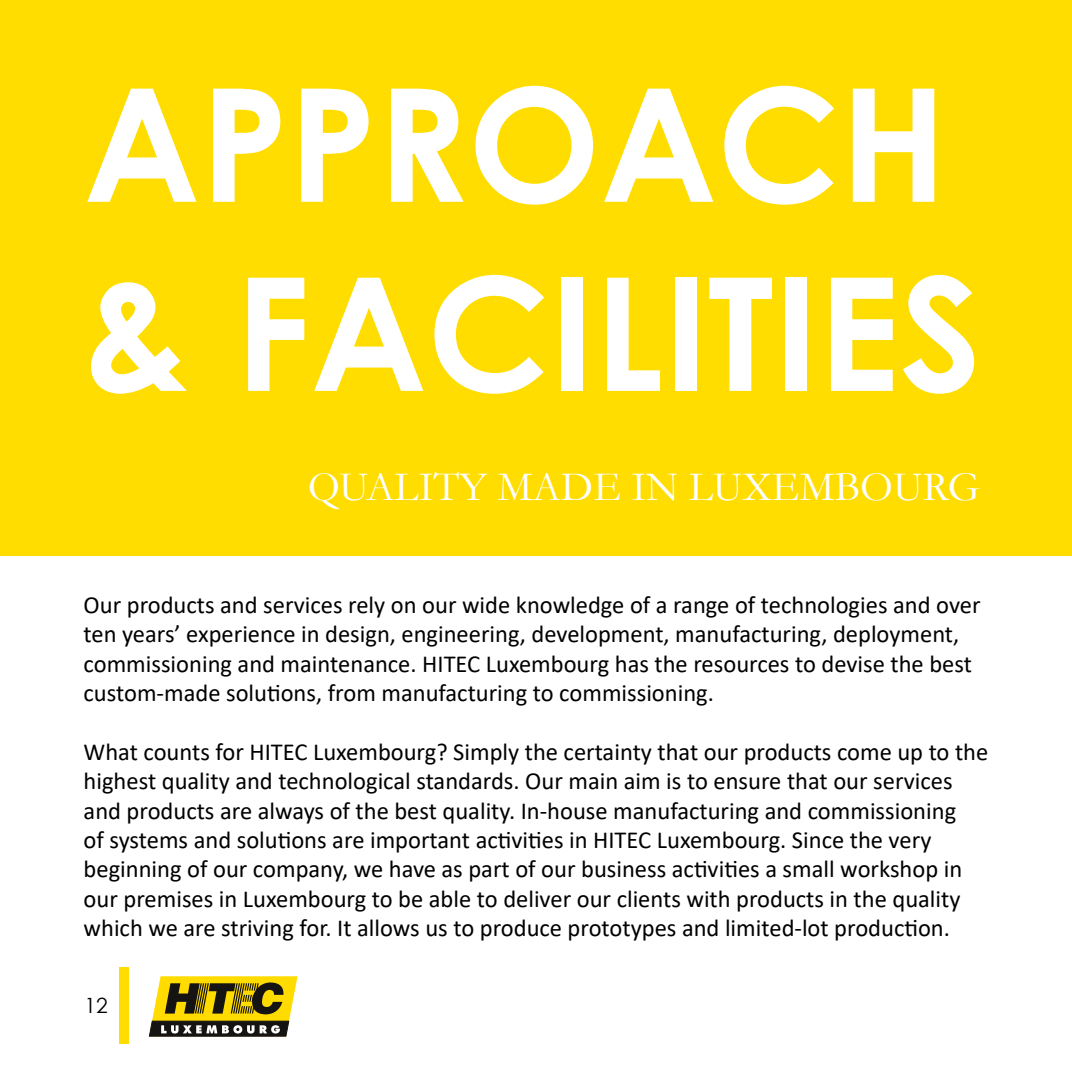
<style>
.page{position:relative;width:1072px;height:1072px;background:#fff}
.page>*{position:absolute;margin:0;border:0;box-sizing:border-box;transform-origin:0 0}
.t1{font:700 157.5px/189px "Century Gothic";color:#fff}
.t2{font:42px "Garamond";color:#fff}
.t3{font:24.5px/29.4px "Calibri";color:#000}
.t4{font:21px "Century Gothic";color:#000}
</style>
<div class="page">
<div style="left:119px;top:967px;width:9px;height:77px;background:#fd0"></div>
<svg style="left:149px;top:976px;width:148px;height:60px;background:#9c8b29"></svg>
<div style="left:0;top:0;width:1071px;height:556px;background:#fd0"></div>
<h1 class="t1" style="left:84px;top:43px;width:899px">APPROACH &amp; FACILITIES</h1>
<h2 class="t2" style="left:308px;top:459px;width:674px">QUALITY MADE IN LUXEMBOURG</h2>
<p class="t3" style="left:84px;top:589px;width:898px">Our products and services rely on our wide knowledge of a range of technologies and over ten years’ experience in design, engineering, development, manufacturing, deployment, commissioning and maintenance. HITEC Luxembourg has the resources to devise the best custom-made solutions, from manufacturing to commissioning.</p>
<p class="t3" style="left:84px;top:736px;width:906px">What counts for HITEC Luxembourg? Simply the certainty that our products come up to the highest quality and technological standards. Our main aim is to ensure that our services and products are always of the best quality. In-house manufacturing and commissioning<br>of systems and solutions are important activities in HITEC Luxembourg. Since the very beginning of our company, we have as part of our business activities a small workshop in our premises in Luxembourg to be able to deliver our clients with products in the quality which we are striving for. It allows us to produce prototypes and limited-lot production.</p>
<p class="t4" style="left:84px;top:990px;width:25px">12</p>
</div>
